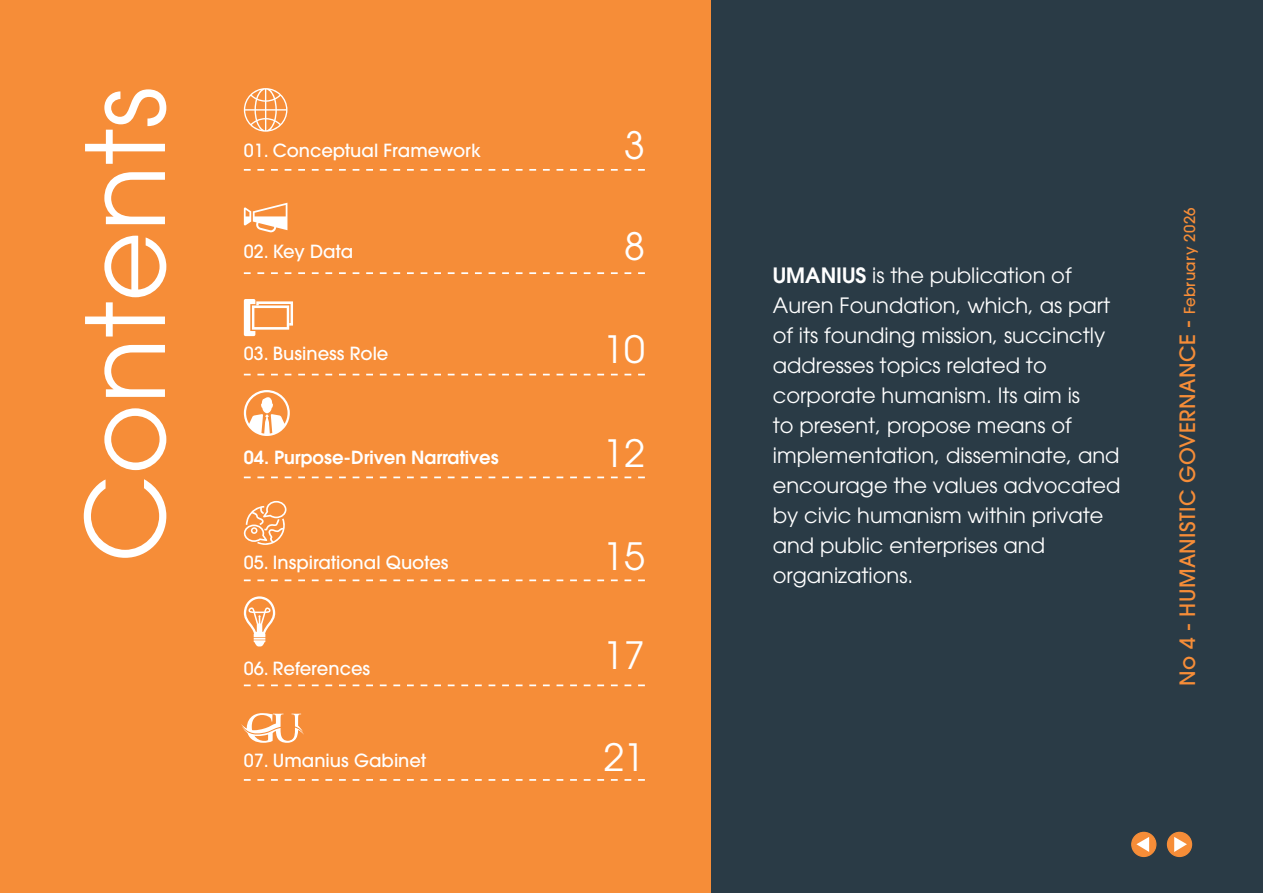
<style>
.page{position:relative;width:1263px;height:893px;background:#f68d38}
.page>*{position:absolute;margin:0;border:0;box-sizing:border-box;transform-origin:0 0}
.t1{font:108px "ITC Avant Garde Pro";color:#fff}
.t2{font:37.5px "ITC Avant Garde Pro";color:#fff}
.t3{font:21px/30px "ITC Avant Garde Pro";color:#fff}
.t4{font:500 21px "ITC Avant Garde Pro";letter-spacing:.02em;color:#f68d38}
.t5{font:500 18px "ITC Avant Garde Pro";color:#fff}
.t6{font:600 18px "ITC Avant Garde Pro";color:#fff}
.s1{font-weight:600}
.s2{font-size:15px}
</style>
<div class="page">
<div style="left:711px;top:0;width:552px;height:893px;background:#2a3b46"></div>
<div style="left:1167px;top:832px;width:24px;height:24px;background:#f68d38;border-radius:50%"></div>
<div style="left:1167px;top:832px;width:25px;height:25px;border:1px solid #f68d38;border-radius:50%"></div>
<svg style="left:1174px;top:837px;width:13px;height:15px"></svg>
<div style="left:1132px;top:832px;width:24px;height:24px;background:#f68d38;border-radius:50%"></div>
<div style="left:1131px;top:832px;width:25px;height:25px;border:1px solid #f68d38;border-radius:50%"></div>
<svg style="left:1136px;top:837px;width:13px;height:15px"></svg>
<svg style="left:244px;top:88px;width:43px;height:44px"></svg>
<svg style="left:244px;top:203px;width:43px;height:29px"></svg>
<svg style="left:244px;top:299px;width:49px;height:37px"></svg>
<svg style="left:244px;top:390px;width:46px;height:46px"></svg>
<svg style="left:244px;top:169px;width:401px;height:2px"></svg>
<svg style="left:244px;top:272px;width:401px;height:2px"></svg>
<svg style="left:244px;top:374px;width:401px;height:1px"></svg>
<svg style="left:244px;top:477px;width:401px;height:1px"></svg>
<svg style="left:244px;top:501px;width:42px;height:44px"></svg>
<svg style="left:244px;top:596px;width:31px;height:50px"></svg>
<svg style="left:244px;top:579px;width:401px;height:2px"></svg>
<svg style="left:244px;top:684px;width:401px;height:2px"></svg>
<svg style="left:244px;top:779px;width:401px;height:2px"></svg>
<svg style="left:241px;top:713px;width:63px;height:30px"></svg>
<h1 class="t1" style="left:58px;top:562px;width:477px;rotate:-90deg">Contents</h1>
<p class="t5" style="left:244px;top:139px;width:239px">01. Conceptual Framework</p>
<p class="t5" style="left:244px;top:240px;width:111px">02. Key Data</p>
<p class="t5" style="left:244px;top:342px;width:146px">03. Business Role</p>
<p class="t6" style="left:244px;top:446px;width:256px">04. Purpose-Driven Narratives</p>
<p class="t5" style="left:244px;top:551px;width:206px">05. Inspirational Quotes</p>
<p class="t5" style="left:244px;top:657px;width:128px">06. References</p>
<p class="t5" style="left:244px;top:748px;width:184px">07. Umanius Gabinet</p>
<h2 class="t2" style="left:624px;top:122px;width:22px">3</h2>
<h2 class="t2" style="left:624px;top:223px;width:22px">8</h2>
<h2 class="t2" style="left:603px;top:326px;width:43px">10</h2>
<h2 class="t2" style="left:603px;top:430px;width:43px">12</h2>
<h2 class="t2" style="left:603px;top:533px;width:43px">15</h2>
<h2 class="t2" style="left:603px;top:632px;width:43px">17</h2>
<h2 class="t2" style="left:603px;top:733px;width:43px">21</h2>
<p class="t3" style="left:773px;top:260px;width:349px"><span class="s1">UMANIUS</span> is the publication of<br>Auren Foundation, which, as part of its founding mission, succinctly addresses topics related to corporate humanism. Its aim is<br>to present, propose means of implementation, disseminate, and encourage the values advocated by civic humanism within private and public enterprises and organizations.</p>
<p class="t4" style="left:1174px;top:686px;width:480px;rotate:-90deg">No 4 - HUMANISTIC GOVERNANCE - <span class="s2">February 2026</span></p>
</div>
